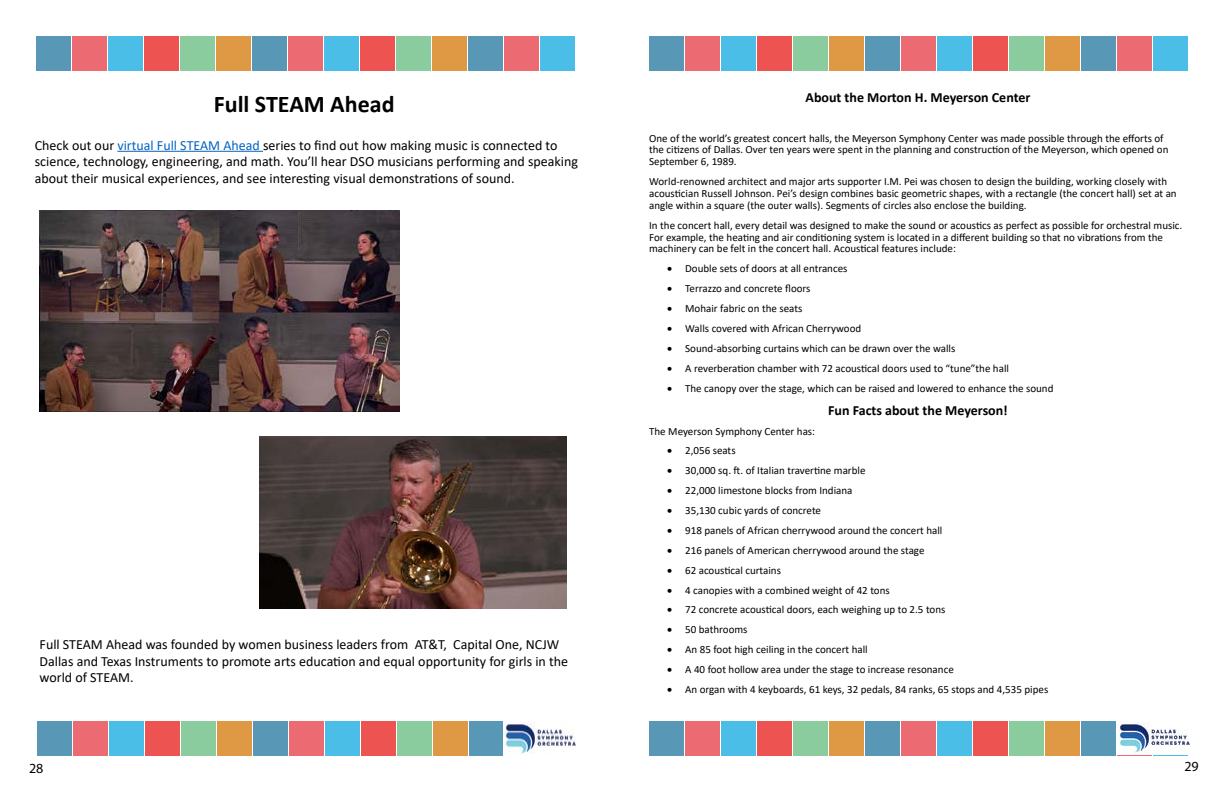
<style>
.page{position:relative;width:1224px;height:792px;background:#fff}
.page>*{position:absolute;margin:0;border:0;box-sizing:border-box;transform-origin:0 0}
.t1{font:700 24px "Calibri";color:#000}
.t2{font:14px/16.8px "Calibri";color:#000}
.t3{font:700 14px "Calibri";color:#000}
.t4{font:14px "Myriad Pro";color:#000}
.t5{font:11px/11.9px "Calibri";color:#000}
.s1{color:#0563c1}
</style>
<div class="page">
<div style="left:37px;top:721px;width:35px;height:35px;background:#5897b5"></div>
<div style="left:73px;top:721px;width:35px;height:35px;background:#ec6a72"></div>
<div style="left:145px;top:721px;width:35px;height:35px;background:#ed5351"></div>
<div style="left:109px;top:721px;width:35px;height:35px;background:#4abee6"></div>
<div style="left:181px;top:721px;width:35px;height:35px;background:#8acc9e"></div>
<div style="left:217px;top:721px;width:35px;height:35px;background:#df9945"></div>
<div style="left:253px;top:721px;width:35px;height:35px;background:#5897b5"></div>
<div style="left:289px;top:721px;width:35px;height:35px;background:#ec6a72"></div>
<div style="left:325px;top:721px;width:35px;height:35px;background:#4abee6"></div>
<div style="left:361px;top:721px;width:35px;height:35px;background:#ed5351"></div>
<div style="left:397px;top:721px;width:35px;height:35px;background:#8acc9e"></div>
<div style="left:469px;top:721px;width:35px;height:35px;background:#5897b5"></div>
<div style="left:433px;top:721px;width:35px;height:35px;background:#df9945"></div>
<div style="left:649px;top:36px;width:35px;height:35px;background:#5897b5"></div>
<div style="left:685px;top:36px;width:35px;height:35px;background:#ec6a72"></div>
<div style="left:757px;top:36px;width:35px;height:35px;background:#ed5351"></div>
<div style="left:721px;top:36px;width:35px;height:35px;background:#4abee6"></div>
<div style="left:793px;top:36px;width:35px;height:35px;background:#8acc9e"></div>
<div style="left:829px;top:36px;width:35px;height:35px;background:#df9945"></div>
<div style="left:865px;top:36px;width:35px;height:35px;background:#5897b5"></div>
<div style="left:901px;top:36px;width:35px;height:35px;background:#ec6a72"></div>
<div style="left:937px;top:36px;width:35px;height:35px;background:#4abee6"></div>
<div style="left:973px;top:36px;width:35px;height:35px;background:#ed5351"></div>
<div style="left:1009px;top:36px;width:35px;height:35px;background:#8acc9e"></div>
<div style="left:1117px;top:36px;width:35px;height:35px;background:#ec6a72"></div>
<div style="left:1081px;top:36px;width:35px;height:35px;background:#5897b5"></div>
<div style="left:1045px;top:36px;width:35px;height:35px;background:#df9945"></div>
<div style="left:1153px;top:36px;width:35px;height:35px;background:#4abee6"></div>
<div style="left:36px;top:36px;width:36px;height:36px;background:#5897b5"></div>
<div style="left:72px;top:36px;width:36px;height:36px;background:#ec6a72"></div>
<div style="left:144px;top:36px;width:36px;height:36px;background:#ed5351"></div>
<div style="left:108px;top:36px;width:36px;height:36px;background:#4abee6"></div>
<div style="left:180px;top:36px;width:36px;height:36px;background:#8acc9e"></div>
<div style="left:216px;top:36px;width:36px;height:36px;background:#df9945"></div>
<div style="left:252px;top:36px;width:36px;height:36px;background:#5897b5"></div>
<div style="left:288px;top:36px;width:36px;height:36px;background:#ec6a72"></div>
<div style="left:324px;top:36px;width:36px;height:36px;background:#4abee6"></div>
<div style="left:360px;top:36px;width:36px;height:36px;background:#ed5351"></div>
<div style="left:396px;top:36px;width:36px;height:36px;background:#8acc9e"></div>
<div style="left:504px;top:36px;width:36px;height:36px;background:#ec6a72"></div>
<div style="left:468px;top:36px;width:36px;height:36px;background:#5897b5"></div>
<div style="left:432px;top:36px;width:36px;height:36px;background:#df9945"></div>
<div style="left:540px;top:36px;width:36px;height:36px;background:#4abee6"></div>
<div style="left:649px;top:721px;width:35px;height:35px;background:#5897b5"></div>
<div style="left:685px;top:721px;width:35px;height:35px;background:#ec6a72"></div>
<div style="left:757px;top:721px;width:35px;height:35px;background:#ed5351"></div>
<div style="left:721px;top:721px;width:35px;height:35px;background:#4abee6"></div>
<div style="left:793px;top:721px;width:35px;height:35px;background:#8acc9e"></div>
<div style="left:829px;top:721px;width:35px;height:35px;background:#df9945"></div>
<div style="left:865px;top:721px;width:35px;height:35px;background:#5897b5"></div>
<div style="left:901px;top:721px;width:35px;height:35px;background:#ec6a72"></div>
<div style="left:937px;top:721px;width:35px;height:35px;background:#4abee6"></div>
<div style="left:973px;top:721px;width:35px;height:35px;background:#ed5351"></div>
<div style="left:1009px;top:721px;width:35px;height:35px;background:#8acc9e"></div>
<div style="left:1081px;top:721px;width:35px;height:35px;background:#5897b5"></div>
<div style="left:1045px;top:721px;width:35px;height:35px;background:#df9945"></div>
<img style="left:503px;top:722px;width:73px;height:33px">
<img style="left:1117px;top:721px;width:73px;height:32px">
<hr style="left:117px;top:151px;width:146px;height:1px;background:#0563c1">
<img style="left:40px;top:210px;width:360px;height:202px">
<img style="left:259px;top:437px;width:307px;height:172px">
<h1 class="t1" style="left:214px;top:87px;width:182px">Full STEAM Ahead</h1>
<p class="t2" style="left:35px;top:136px;width:545px">Check out our <span class="s1">virtual Full STEAM Ahead</span> series to find out how making music is connected to science, technology, engineering, and math. You’ll hear DSO musicians performing and speaking about their musical experiences, and see interesting visual demonstrations of sound.</p>
<p class="t2" style="left:40px;top:635px;width:530px">Full STEAM Ahead was founded by women business leaders from AT&amp;T, Capital One, NCJW<br>Dallas and Texas Instruments to promote arts education and equal opportunity for girls in the world of STEAM.</p>
<p class="t3" style="left:806px;top:87px;width:226px">About the Morton H. Meyerson Center</p>
<p class="t5" style="left:649px;top:132px;width:521px">One of the world’s greatest concert halls, the Meyerson Symphony Center was made possible through the efforts of the citizens of Dallas. Over ten years were spent in the planning and construction of the Meyerson, which opened on<br>September 6, 1989.</p>
<p class="t5" style="left:649px;top:175px;width:529px">World-renowned architect and major arts supporter I.M. Pei was chosen to design the building, working closely with acoustician Russell Johnson. Pei’s design combines basic geometric shapes, with a rectangle (the concert hall) set at an angle within a square (the outer walls). Segments of circles also enclose the building.</p>
<p class="t5" style="left:649px;top:219px;width:535px">In the concert hall, every detail was designed to make the sound or acoustics as perfect as possible for orchestral music.<br>For example, the heating and air conditioning system is located in a different building so that no vibrations from the machinery can be felt in the concert hall. Acoustical features include:</p>
<p class="t5" style="left:667px;top:262px;width:182px">• Double sets of doors at all entrances</p>
<p class="t5" style="left:667px;top:282px;width:145px">• Terrazzo and concrete floors</p>
<p class="t5" style="left:667px;top:302px;width:137px">• Mohair fabric on the seats</p>
<p class="t5" style="left:667px;top:322px;width:196px">• Walls covered with African Cherrywood</p>
<p class="t5" style="left:667px;top:342px;width:290px">• Sound-absorbing curtains which can be drawn over the walls</p>
<p class="t5" style="left:667px;top:362px;width:343px">• A reverberation chamber with 72 acoustical doors used to “tune”the hall</p>
<p class="t5" style="left:667px;top:382px;width:388px">• The canopy over the stage, which can be raised and lowered to enhance the sound</p>
<p class="t3" style="left:828px;top:400px;width:181px">Fun Facts about the Meyerson!</p>
<p class="t5" style="left:649px;top:425px;width:168px">The Meyerson Symphony Center has:</p>
<p class="t5" style="left:667px;top:445px;width:70px">• 2,056 seats</p>
<p class="t5" style="left:667px;top:464px;width:200px">• 30,000 sq. ft. of Italian travertine marble</p>
<p class="t5" style="left:667px;top:484px;width:187px">• 22,000 limestone blocks from Indiana</p>
<p class="t5" style="left:667px;top:504px;width:155px">• 35,130 cubic yards of concrete</p>
<p class="t5" style="left:667px;top:524px;width:277px">• 918 panels of African cherrywood around the concert hall</p>
<p class="t5" style="left:667px;top:544px;width:259px">• 216 panels of American cherrywood around the stage</p>
<p class="t5" style="left:667px;top:564px;width:115px">• 62 acoustical curtains</p>
<p class="t5" style="left:667px;top:584px;width:224px">• 4 canopies with a combined weight of 42 tons</p>
<p class="t5" style="left:667px;top:603px;width:280px">• 72 concrete acoustical doors, each weighing up to 2.5 tons</p>
<p class="t5" style="left:667px;top:623px;width:82px">• 50 bathrooms</p>
<p class="t5" style="left:667px;top:643px;width:202px">• An 85 foot high ceiling in the concert hall</p>
<p class="t5" style="left:667px;top:663px;width:288px">• A 40 foot hollow area under the stage to increase resonance</p>
<p class="t5" style="left:667px;top:683px;width:383px">• An organ with 4 keyboards, 61 keys, 32 pedals, 84 ranks, 65 stops and 4,535 pipes</p>
<p class="t4" style="left:29px;top:759px;width:16px">28</p>
<p class="t4" style="left:1184px;top:758px;width:16px">29</p>
</div>
